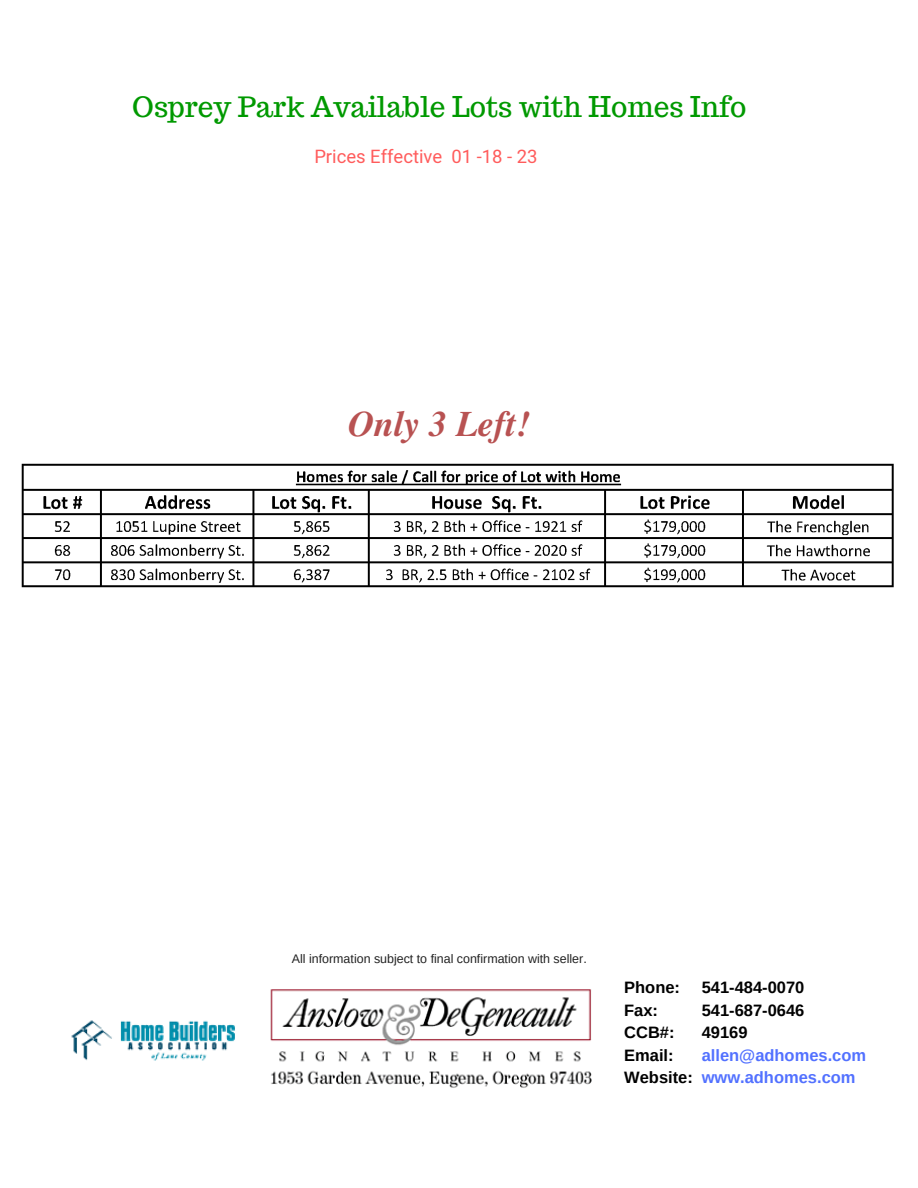
<style>
.page{position:relative;width:918px;height:1188px;background:#fff}
.page>*{position:absolute;margin:0;border:0;box-sizing:border-box;transform-origin:0 0}
.t1{font:italic 700 36px "Te X Gyre Termes";color:#b85252}
.t2{font:28.05px "Trocchi";color:#090}
.t3{font:18.45px "Heebo";color:#ff5c5c}
.t4{font:700 16.5px/22.5px "Arimo";color:#000;text-align:justify}
.t5{font:700 16.5px/22.5px "Arimo";color:#5271ff}
.t6{font:12.45px "Arimo";color:#222}
</style>
<div class="page">
<img style="left:71px;top:1020px;width:164px;height:41px">
<img style="left:270px;top:989px;width:322px;height:99px">
<img style="left:21px;top:463px;width:873px;height:125px">
<h2 class="t2" style="left:132px;top:89px;width:616px">Osprey Park Available Lots with Homes Info</h2>
<p class="t3" style="left:314px;top:143px;width:225px">Prices Effective 01 -18 - 23</p>
<h1 class="t1" style="left:348px;top:397px;width:183px">Only 3 Left!</h1>
<p class="t6" style="left:292px;top:952px;width:296px">All information subject to final confirmation with seller.</p>
<p class="t4" style="left:624px;top:976px;width:70px;text-align:left">Phone:<br>Fax:<br>CCB#:<br>Email:<br>Website:</p>
<p class="t4" style="left:702px;top:976px;width:104px">541-484-0070<br>541-687-0646<br>49169</p>
<p class="t5" style="left:702px;top:1044px;width:166px">allen@adhomes.com www.adhomes.com</p>
</div>
